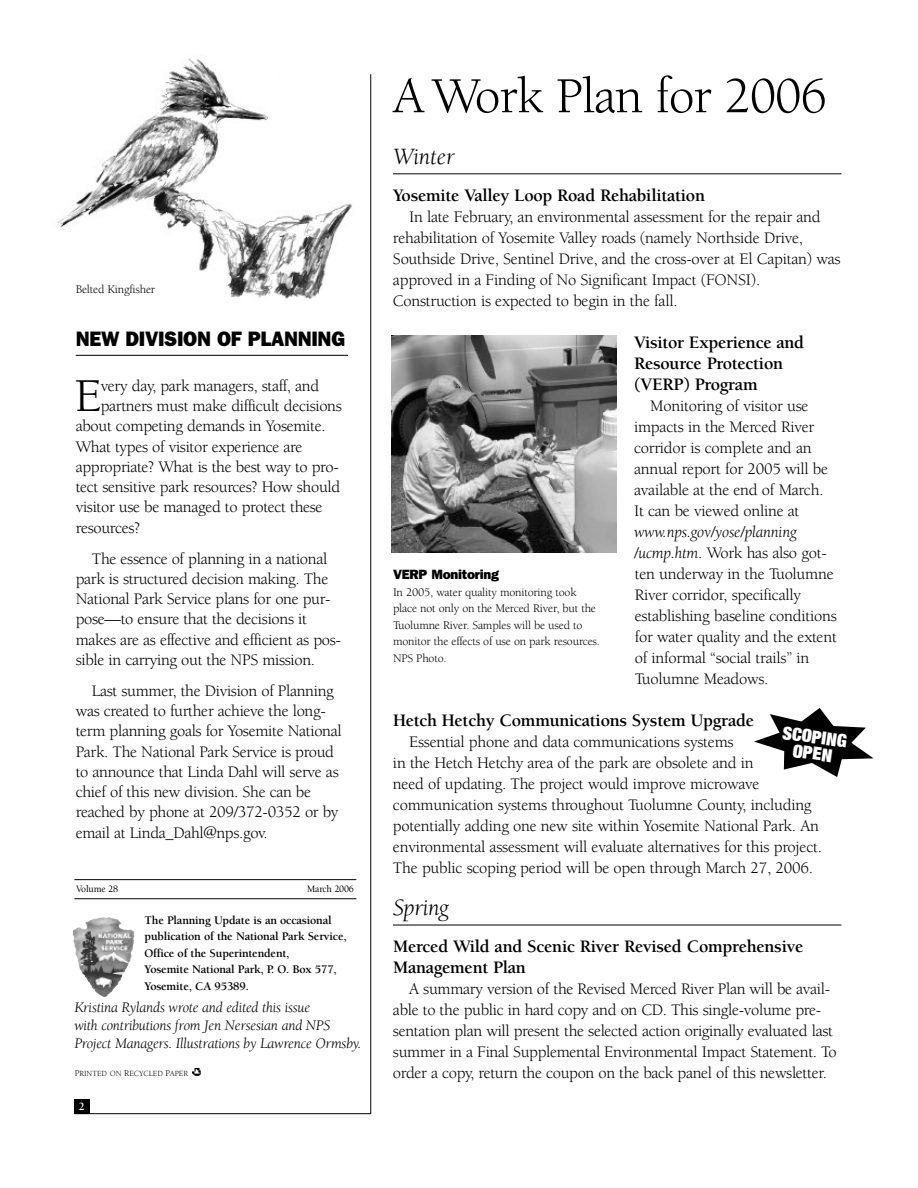
<style>
.page{position:relative;width:918px;height:1188px;background:#fff}
.page>*{position:absolute;margin:0;border:0;box-sizing:border-box;transform-origin:0 0}
.t1{font:51.75px "Berkeley";letter-spacing:-.02em;color:#000}
.t2{font:48.3px "Berkeley";color:#000}
.t3{font:italic 24px "Berkeley";letter-spacing:-.02em;color:#000}
.t4{font:800 21px "Franklin Gothic";letter-spacing:-.01em;color:#000;scale:.95 1}
.t5{font:700 18px/21px "Berkeley";letter-spacing:-.015em;color:#000}
.t6{font:900 expanded 18px/16.5px "Helvetica Neue";color:#fff;text-align:center}
.t7{font:16.5px/21px "Berkeley";letter-spacing:-.02em;color:#000}
.t8{font:italic 15px/18px "Berkeley";letter-spacing:-.015em;color:#000}
.t9{font:800 13.5px "Franklin Gothic";letter-spacing:-.02em;color:#000}
.t10{font:12px/16.5px "Berkeley";letter-spacing:-.015em;color:#000}
.t11{font:700 12px/16.5px "Berkeley";letter-spacing:-.015em;color:#000}
.t12{font:700 11.25px "Berkeley";color:#fff}
.t13{font:500 10.05px "Berkeley";letter-spacing:-.015em;color:#000}
.t14{font:8.1px "Berkeley";color:#000}
.s1{font-size:9px}
.s2{font-style:italic}
</style>
<div class="page">
<hr style="left:76px;top:355px;width:272px;height:1px;background:#000">
<hr style="left:393px;top:173px;width:448px;height:1px;background:#000">
<hr style="left:393px;top:925px;width:448px;height:1px;background:#000">
<hr style="left:74px;top:879px;width:282px;height:1px;background:#000">
<hr style="left:74px;top:1113px;width:297px;height:1px;background:#000">
<hr style="left:370px;top:74px;width:1px;height:1040px;background:#000">
<hr style="left:74px;top:898px;width:282px;height:1px;background:#000">
<div style="left:74px;top:1099px;width:16px;height:15px;background:#000"></div>
<svg style="left:193px;top:1068px;width:8px;height:8px"></svg>
<img style="left:73px;top:917px;width:61px;height:78px">
<img style="left:392px;top:336px;width:224px;height:217px">
<img style="left:57px;top:55px;width:295px;height:244px">
<div style="left:74px;top:284px;width:116px;height:24px;background:#fff"></div>
<svg style="left:754px;top:708px;width:120px;height:69px"></svg>
<p class="t10" style="left:76px;top:282px;width:81px">Belted Kingfisher</p>
<p class="t4" style="left:76px;top:327px;width:285px">NEW DIVISION OF PLANNING</p>
<h2 class="t2" style="left:75px;top:377px;width:28px">E</h2>
<p class="t7" style="left:101px;top:377px;width:220px">very day, park managers, staff, and</p>
<p class="t7" style="left:101px;top:397px;width:243px">partners must make difficult decisions</p>
<p class="t7" style="left:76px;top:417px;width:251px">about competing demands in Yosemite.</p>
<p class="t7" style="left:76px;top:437px;width:228px">What types of visitor experience are</p>
<p class="t7" style="left:76px;top:458px;width:265px">appropriate? What is the best way to pro-</p>
<p class="t7" style="left:76px;top:478px;width:266px">tect sensitive park resources? How should</p>
<p class="t7" style="left:76px;top:498px;width:248px">visitor use be managed to protect these</p>
<p class="t7" style="left:76px;top:518px;width:66px">resources?</p>
<p class="t7" style="left:76px;top:550px;width:267px;line-height:20.2px;text-indent:16px">The essence of planning in a national park is structured decision making. The National Park Service plans for one pur&shy;pose—to ensure that the decisions it makes are as effective and efficient as pos&shy;sible in carrying out the NPS mission.</p>
<p class="t7" style="left:76px;top:682px;width:268px;line-height:20.2px;text-indent:16px">Last summer, the Division of Planning was created to further achieve the long&shy;term planning goals for Yosemite National Park. The National Park Service is proud to announce that Linda Dahl will serve as chief of this new division. She can be reached by phone at 209/372-0352 or by email at Linda_Dahl@nps.gov.</p>
<p class="t13" style="left:76px;top:885px;width:44px">Volume 28</p>
<p class="t13" style="left:307px;top:885px;width:48px">March 2006</p>
<p class="t11" style="left:145px;top:913px;width:204px">The Planning Update is an occasional publication of the National Park Service, Office of the Superintendent,<br>Yosemite National Park, P. O. Box 577, Yosemite, CA 95389.</p>
<p class="t8" style="left:74px;top:1000px;width:289px">Kristina Rylands wrote and edited this issue<br>with contributions from Jen Nersesian and NPS<br>Project Managers. Illustrations by Lawrence Ormsby.</p>
<p class="t14" style="left:75px;top:1070px;width:115px"><span class="s1">P</span>RINTED ON <span class="s1">R</span>ECYCLED <span class="s1">P</span>APER</p>
<p class="t12" style="left:79px;top:1102px;width:8px">2</p>
<h1 class="t1" style="left:393px;top:76px;width:435px">A Work Plan for 2006</h1>
<h3 class="t3" style="left:393px;top:147px;width:63px">Winter</h3>
<p class="t5" style="left:393px;top:186px;width:314px">Yosemite Valley Loop Road Rehabilitation</p>
<p class="t7" style="left:393px;top:208px;width:449px;text-indent:16px">In late February, an environmental assessment for the repair and rehabilitation of Yosemite Valley roads (namely Northside Drive, Southside Drive, Sentinel Drive, and the cross-over at El Capitan) was approved in a Finding of No Significant Impact (FONSI).<br>Construction is expected to begin in the fall.</p>
<p class="t5" style="left:634px;top:333px;width:172px">Visitor Experience and<br>Resource Protection (VERP) Program</p>
<p class="t7" style="left:634px;top:397px;width:196px;text-indent:16px">Monitoring of visitor use impacts in the Merced River corridor is complete and an annual report for 2005 will be available at the end of March.<br>It can be viewed online at</p>
<p class="t7" style="left:634px;top:523px;width:204px"><span class="s2">www.nps.gov/yose/planning /ucmp.htm</span>. Work has also got&shy;ten underway in the Tuolumne<br>River corridor, specifically establishing baseline conditions for water quality and the extent of informal “social trails” in<br>Tuolumne Meadows.</p>
<p class="t5" style="left:393px;top:711px;width:363px">Hetch Hetchy Communications System Upgrade</p>
<p class="t7" style="left:393px;top:733px;width:431px;text-indent:16px">Essential phone and data communications systems<br>in the Hetch Hetchy area of the park are obsolete and in<br>need of updating. The project would improve microwave communication systems throughout Tuolumne County, including potentially adding one new site within Yosemite National Park. An environmental assessment will evaluate alternatives for this project.<br>The public scoping period will be open through March 27, 2006.</p>
<h3 class="t3" style="left:393px;top:898px;width:57px">Spring</h3>
<p class="t5" style="left:393px;top:937px;width:412px">Merced Wild and Scenic River Revised Comprehensive<br>Management Plan</p>
<p class="t7" style="left:393px;top:980px;width:445px;text-indent:16px">A summary version of the Revised Merced River Plan will be avail&shy;able to the public in hard copy and on CD. This single-volume pre&shy;sentation plan will present the selected action originally evaluated last summer in a Final Supplemental Environmental Impact Statement. To order a copy, return the coupon on the back panel of this newsletter.</p>
<p class="t9" style="left:393px;top:567px;width:108px">VERP Monitoring</p>
<p class="t10" style="left:393px;top:585px;width:209px">In 2005, water quality monitoring took place not only on the Merced River, but the Tuolumne River. Samples will be used to monitor the effects of use on park resources.<br>NPS Photo.</p>
<p class="t6" style="left:784px;top:726px;width:66px;rotate:8deg">SCOPING<br>OPEN</p>
</div>
